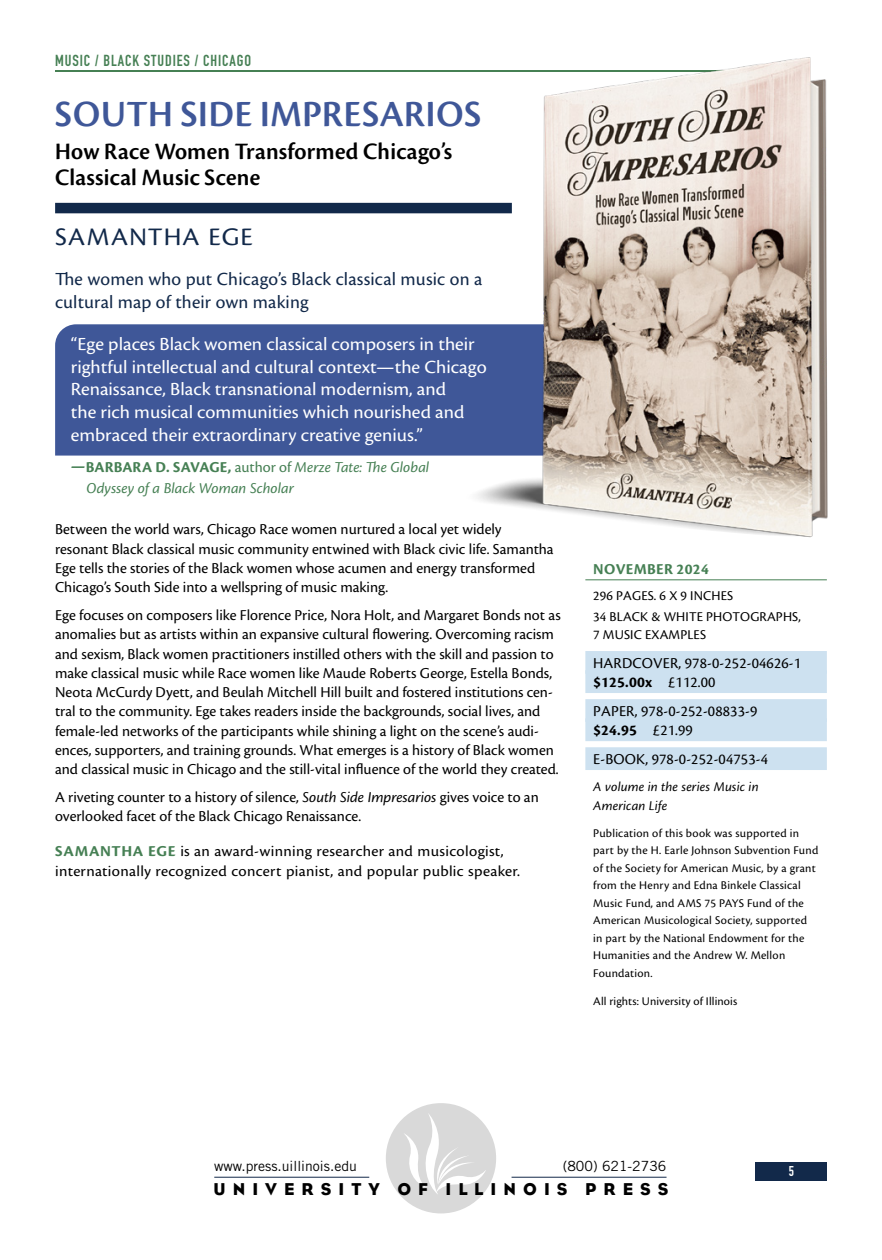
<style>
.page{position:relative;width:882px;height:1260px;background:#fff}
.page>*{position:absolute;margin:0;border:0;box-sizing:border-box;transform-origin:0 0}
.t1{font:38.5px "Cronos Pro Semibold Disp";letter-spacing:.025em;color:#3f5798}
.t2{font:26.25px "Cronos Pro";letter-spacing:.04em;color:#12294a;scale:1.04 1}
.t3{font:24.5px/26.2px "Cronos Pro Semibold Disp";letter-spacing:.01em;color:#000}
.t4{font:19.25px/22.8px "Cronos Pro";color:#fff;scale:1.04 1}
.t5{font:19.25px/22.8px "Cronos Pro";letter-spacing:.01em;color:#12294a}
.t6{font:17.5px "Bureau Eagle FB Book";letter-spacing:.405em;color:#000}
.t7{font:15.75px/19.2px "Cronos Pro";color:#000}
.t8{font:15.75px/19.2px "Cronos Pro";letter-spacing:.02em;color:#000;scale:1.04 1}
.t9{font:italic 15.75px/21px "Cronos Pro";color:#468054}
.t10{font:15.75px "DIN Engschrift Std";letter-spacing:.06em;color:#468054}
.t11{font:700 15.75px "Cronos Pro";letter-spacing:.02em;color:#468054}
.t12{font:14px/21px "Cronos Pro";letter-spacing:.01em;color:#000}
.t13{font:italic 14px/19.2px "Cronos Pro";letter-spacing:.005em;color:#000}
.t14{font:14px "Trade Gothic LT Std";color:#000}
.t15{font:14px "DIN Engschrift Std";color:#fff}
.t16{font:12.25px/17.5px "Cronos Pro";letter-spacing:.02em;color:#000}
.s1{font-weight:700;font-style:normal}
.s2{font-style:normal}
.s3{font-style:italic}
.s4{font-weight:700;color:#468054}
.s5{font-weight:700}
</style>
<div class="page">
<div style="left:756px;top:1163px;width:71px;height:18px;background:#12294a"></div>
<hr style="left:512px;top:1177px;width:155px;height:1px;background:#12294a">
<hr style="left:214px;top:1177px;width:155px;height:1px;background:#12294a">
<div style="left:386px;top:1103px;width:110px;height:110px;background:#d9d9d9;border-radius:50%"></div>
<svg style="left:404px;top:1113px;width:82px;height:82px"></svg>
<hr style="left:55px;top:70px;width:747px;height:1px;background:#468054">
<div style="left:55px;top:203px;width:457px;height:10px;background:#12294a"></div>
<div style="left:55px;top:324px;width:396px;height:132px;background:#3f5798"></div>
<hr style="left:585px;top:579px;width:242px;height:1px;background:#468054">
<div style="left:585px;top:651px;width:242px;height:23px;background:#cde1f0"></div>
<div style="left:585px;top:670px;width:242px;height:23px;background:#cde1f0"></div>
<div style="left:585px;top:699px;width:242px;height:23px;background:#cde1f0"></div>
<div style="left:585px;top:718px;width:242px;height:23px;background:#cde1f0"></div>
<div style="left:585px;top:747px;width:242px;height:23px;background:#cde1f0"></div>
<img style="left:451px;top:57px;width:377px;height:481px">
<p class="t10" style="left:55px;top:52px;width:198px">MUSIC / BLACK STUDIES / CHICAGO</p>
<h1 class="t1" style="left:55px;top:92px;width:427px">SOUTH SIDE IMPRESARIOS</h1>
<h3 class="t3" style="left:55px;top:138px;width:399px">How Race Women Transformed Chicago’s<br>Classical Music Scene</h3>
<h2 class="t2" style="left:55px;top:222px;width:191px">SAMANTHA EGE</h2>
<p class="t5" style="left:55px;top:268px;width:429px">The women who put Chicago’s Black classical music on a cultural map of their own making</p>
<p class="t4" style="left:71px;top:333px;width:401px">“Ege places Black women classical composers in their rightful intellectual and cultural context—the Chicago Renaissance, Black transnational modernism, and<br>the rich musical communities which nourished and embraced their extraordinary creative genius.”</p>
<p class="t9" style="left:87px;top:457px;width:344px;text-indent:-16px"><span class="s1">—BARBARA D. SAVAGE,</span> <span class="s2">author of</span> Merze Tate: The Global<br>Odyssey of a Black Woman Scholar</p>
<p class="t7" style="left:55px;top:520px;width:500px">Between the world wars, Chicago Race women nurtured a local yet widely resonant Black classical music community entwined with Black civic life. Samantha Ege tells the stories of the Black women whose acumen and energy transformed Chicago’s South Side into a wellspring of music making.</p>
<p class="t7" style="left:55px;top:606px;width:507px">Ege focuses on composers like Florence Price, Nora Holt, and Margaret Bonds not as anomalies but as artists within an expansive cultural flowering. Overcoming racism and sexism, Black women practitioners instilled others with the skill and passion to make classical music while Race women like Maude Roberts George, Estella Bonds, Neota McCurdy Dyett, and Beulah Mitchell Hill built and fostered institutions cen&shy;tral to the community. Ege takes readers inside the backgrounds, social lives, and female-led networks of the participants while shining a light on the scene’s audi&shy;ences, supporters, and training grounds. What emerges is a history of Black women and classical music in Chicago and the still-vital influence of the world they created.</p>
<p class="t7" style="left:55px;top:788px;width:485px">A riveting counter to a history of silence, <span class="s3">South Side Impresarios</span> gives voice to an overlooked facet of the Black Chicago Renaissance.</p>
<p class="t8" style="left:55px;top:842px;width:449px"><span class="s4">SAMANTHA EGE</span> is an award-winning researcher and musicologist, internationally recognized concert pianist, and popular public speaker.</p>
<p class="t11" style="left:593px;top:560px;width:117px">NOVEMBER 2024</p>
<p class="t12" style="left:593px;top:585px;width:209px">296 PAGES. 6 X 9 INCHES<br>34 BLACK &amp; WHITE PHOTOGRAPHS,</p>
<p class="t12" style="left:593px;top:624px;width:114px">7 MUSIC EXAMPLES</p>
<p class="t7" style="left:593px;top:653px;width:209px">HARDCOVER, 978-0-252-04626-1 <span class="s5">$125.00x</span> £112.00</p>
<p class="t7" style="left:593px;top:701px;width:166px">PAPER, 978-0-252-08833-9 <span class="s5">$24.95</span> £21.99</p>
<p class="t7" style="left:593px;top:749px;width:176px">E-BOOK, 978-0-252-04753-4</p>
<p class="t13" style="left:593px;top:777px;width:167px">A volume in the series Music in<br>American Life</p>
<p class="t16" style="left:593px;top:824px;width:227px">Publication of this book was supported in part by the H. Earle Johnson Subvention Fund of the Society for American Music, by a grant from the Henry and Edna Binkele Classical Music Fund, and AMS 75 PAYS Fund of the American Musicological Society, supported in part by the National Endowment for the Humanities and the Andrew W. Mellon Foundation.</p>
<p class="t16" style="left:593px;top:992px;width:145px">All rights: University of Illinois</p>
<p class="t14" style="left:214px;top:1158px;width:144px">www.press.uillinois.edu</p>
<p class="t14" style="left:563px;top:1158px;width:105px">(800) 621-2736</p>
<p class="t6" style="left:213px;top:1179px;width:457px">UNIVERSITY OF ILLINOIS PRESS</p>
<p class="t15" style="left:789px;top:1163px;width:7px">5</p>
</div>
